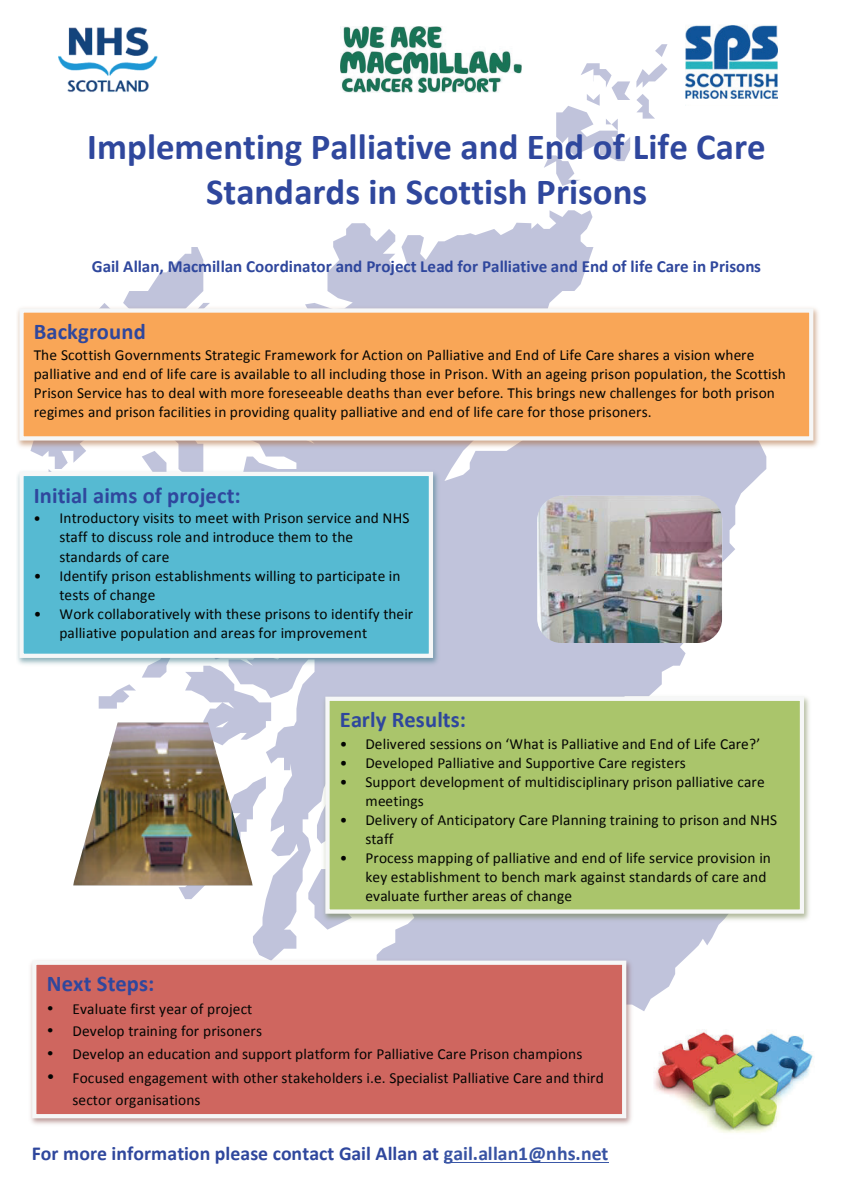
<style>
.page{position:relative;width:841px;height:1186px;background:#fff}
.page>*{position:absolute;margin:0;border:0;box-sizing:border-box;transform-origin:0 0}
.t1{font:700 36.82px/45px "Calibri";color:#2f479d;text-align:center}
.t2{font:700 22.5px "Calibri";letter-spacing:.005em;color:#2f479d}
.t3{font:700 19.77px "Calibri";color:#2f479d}
.t4{font:700 17.04px "Calibri";color:#2f479d}
.t5{font:15.33px/19.1px "Calibri";letter-spacing:.01em;color:#040503}
.s1{font-family:"Cambria"}
.s2{color:#3853a3}
</style>
<div class="page">
<svg style="left:178px;top:886px;width:13px;height:13px"></svg>
<svg style="left:142px;top:668px;width:49px;height:23px"></svg>
<svg style="left:99px;top:684px;width:37px;height:24px"></svg>
<svg style="left:31px;top:280px;width:160px;height:187px"></svg>
<svg style="left:556px;top:63px;width:111px;height:61px"></svg>
<svg style="left:655px;top:44px;width:12px;height:13px"></svg>
<svg style="left:191px;top:280px;width:575px;height:731px;fill:#c0c3db"></svg>
<img style="left:685px;top:25px;width:91px;height:74px">
<img style="left:58px;top:27px;width:100px;height:65px">
<img style="left:340px;top:27px;width:181px;height:65px">
<img style="left:537px;top:496px;width:185px;height:147px">
<img style="left:73px;top:722px;width:180px;height:164px">
<img style="left:17px;top:467px;width:425px;height:201px">
<div style="left:22px;top:474px;width:409px;height:182px;background:#56bad2"></div>
<div style="left:19px;top:472px;width:414px;height:186px;border:4px solid #f6f7f7"></div>
<img style="left:319px;top:692px;width:491px;height:232px">
<div style="left:327px;top:699px;width:474px;height:212px;background:#aac56b"></div>
<div style="left:325px;top:696px;width:478px;height:217px;border:4px solid #f6f7f7"></div>
<img style="left:329px;top:706px;width:470px;height:198px">
<img style="left:654px;top:1029px;width:159px;height:104px">
<img style="left:30px;top:956px;width:605px;height:169px">
<div style="left:34px;top:962px;width:590px;height:154px;background:#cf665f"></div>
<div style="left:32px;top:960px;width:594px;height:158px;border:4px solid #f6f7f7"></div>
<img style="left:17px;top:304px;width:802px;height:147px">
<div style="left:22px;top:310px;width:789px;height:128px;background:#f9a657"></div>
<div style="left:19px;top:308px;width:794px;height:132px;border:4px solid #f6f7f7"></div>
<hr style="left:444px;top:1162px;width:164px;height:1px;background:#3b58a7">
<img style="left:155px;top:124px;width:476px;height:156px">
<h1 class="t1" style="left:87px;top:122px;width:679px">Implementing Palliative and End of Life Care<br>Standards in Scottish Prisons</h1>
<p class="t4" style="left:92px;top:256px;width:670px">Gail Allan, Macmillan Coordinator and Project Lead for Palliative and End of life Care in Prisons</p>
<h2 class="t2" style="left:34px;top:318px;width:113px">Background</h2>
<p class="t5" style="left:34px;top:345px;width:753px">The Scottish Governments Strategic Framework for Action on Palliative and End of Life Care shares a vision where palliative and end of life care is available to all including those in Prison. With an ageing prison population, the Scottish Prison Service has to deal with more foreseeable deaths than ever before. This brings new challenges for both prison regimes and prison facilities in providing quality palliative and end of life care for those prisoners.</p>
<h2 class="t2" style="left:34px;top:481px;width:208px">Initial aims of project:</h2>
<p class="t5" style="left:59px;top:508px;width:351px;text-indent:-26px"><span class="s1">•</span> Introductory visits to meet with Prison service and NHS staff to discuss role and introduce them to the standards of care</p>
<p class="t5" style="left:59px;top:565px;width:342px;text-indent:-26px">• Identify prison establishments willing to participate in tests of change</p>
<p class="t5" style="left:59px;top:603px;width:355px;text-indent:-26px">• Work collaboratively with these prisons to identify their palliative population and areas for improvement</p>
<h2 class="t2" style="left:340px;top:706px;width:128px">Early Results:</h2>
<p class="t5" style="left:340px;top:733px;width:422px">• Delivered sessions on ‘What is Palliative and End of Life Care?’</p>
<p class="t5" style="left:340px;top:752px;width:347px">• Developed Palliative and Supportive Care registers</p>
<p class="t5" style="left:365px;top:771px;width:400px;text-indent:-26px">• Support development of multidisciplinary prison palliative care meetings</p>
<p class="t5" style="left:365px;top:809px;width:413px;text-indent:-26px">• Delivery of Anticipatory Care Planning training to prison and NHS staff</p>
<p class="t5" style="left:365px;top:848px;width:407px;line-height:18.9px;text-indent:-26px">• Process mapping of palliative and end of life service provision in key establishment to bench mark against standards of care and evaluate further areas of change</p>
<h2 class="t2" style="left:47px;top:970px;width:109px">Next Steps:</h2>
<p class="t5" style="left:47px;top:998px;width:207px">• Evaluate first year of project</p>
<p class="t5" style="left:47px;top:1021px;width:216px">• Develop training for prisoners</p>
<p class="t5" style="left:47px;top:1043px;width:536px">• Develop an education and support platform for Palliative Care Prison champions</p>
<p class="t5" style="left:72px;top:1066px;width:532px;line-height:22.2px;text-indent:-26px">• Focused engagement with other stakeholders i.e. Specialist Palliative Care and third sector organisations</p>
<p class="t3" style="left:32px;top:1141px;width:578px">For more information please contact Gail Allan at <span class="s2">gail.allan1@nhs.net</span></p>
</div>
